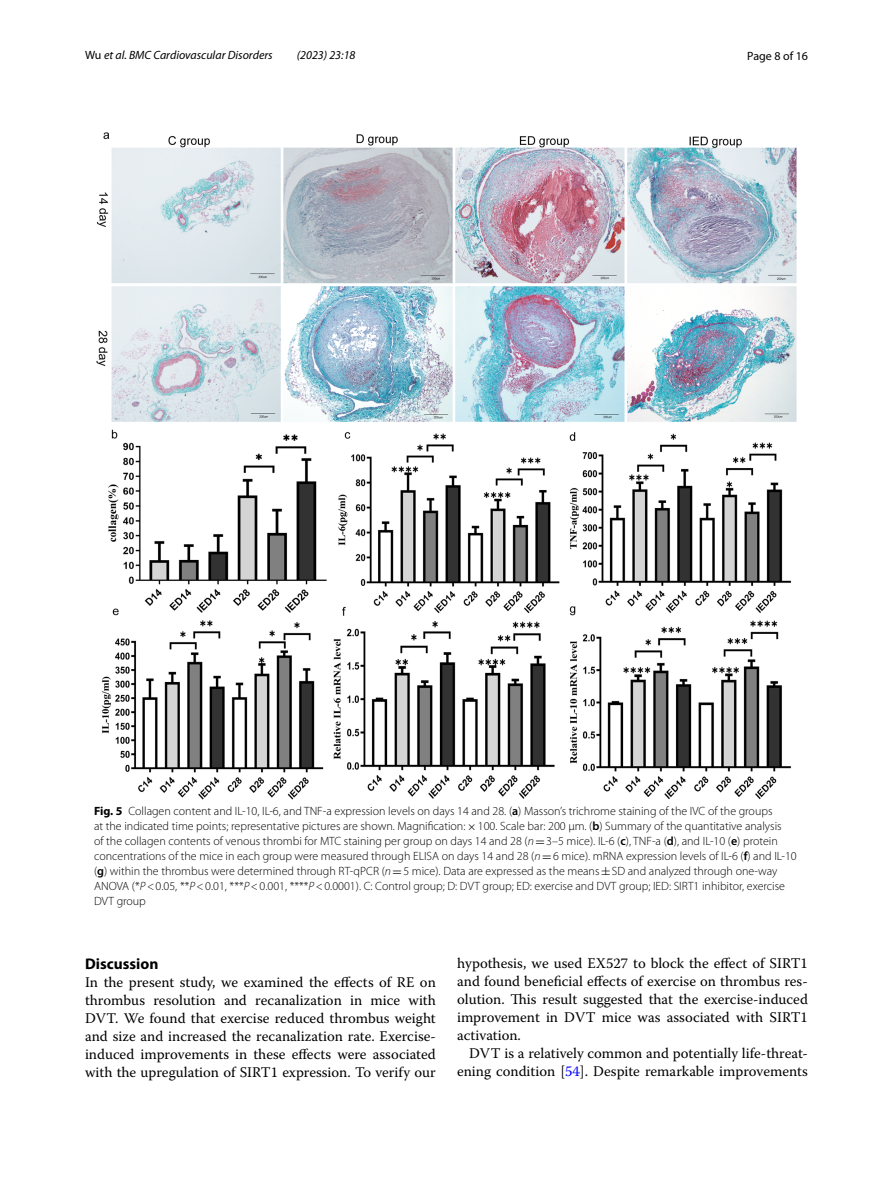
<style>
.page{position:relative;width:893px;height:1187px;background:#fff}
.page>*{position:absolute;margin:0;border:0;box-sizing:border-box;transform-origin:0 0}
.t1{font:700 15.45px "Myriad Pro";color:#000}
.t2{font:14.7px/18px "Warnock Pro";color:#000;text-align:justify}
.t3{font:300 12px/15px "Myriad Pro";color:#000}
.t4{font:italic 12px "Myriad Pro";color:#000}
.t5{font:12px "Myriad Pro";color:#000}
.s1{font-style:normal}
.s2{font-weight:700}
.s3{font-weight:600}
.s4{font-family:"MTSY";font-weight:400}
.s5{font-style:italic}
.s6{color:#00f}
</style>
<div class="page">
<img style="left:96px;top:133px;width:701px;height:666px">
<p class="t4" style="left:85px;top:48px;width:189px"><span class="s1">Wu</span> et al. BMC Cardiovascular Disorders</p>
<p class="t4" style="left:297px;top:48px;width:60px">(2023) 23:18</p>
<p class="t5" style="left:747px;top:48px;width:62px">Page 8 of 16</p>
<p class="t3" style="left:94px;top:803px;width:704px"><span class="s2">Fig. 5</span> Collagen content and IL-10, IL-6, and TNF-a expression levels on days 14 and 28. (<span class="s3">a</span>) Masson’s trichrome staining of the IVC of the groups<br>at the indicated time points; representative pictures are shown. Magnification:<span class="s4">×</span>100. Scale bar: 200 µm. (<span class="s3">b</span>) Summary of the quantitative analysis<br>of the collagen contents of venous thrombi for MTC staining per group on days 14 and 28 (<span class="s5">n</span><span class="s4">=</span>3–5 mice). IL-6 (<span class="s3">c</span>), TNF-a (<span class="s3">d</span>), and IL-10 (<span class="s3">e</span>) protein concentrations of the mice in each group were measured through ELISA on days 14 and 28 (<span class="s5">n</span><span class="s4">=</span>6 mice). mRNA expression levels of IL-6 (<span class="s3">f</span>) and IL-10 (<span class="s3">g</span>) within the thrombus were determined through RT-qPCR (<span class="s5">n</span><span class="s4">=</span>5 mice). Data are expressed as the means<span class="s4">±</span>SD and analyzed through one-way ANOVA (*<span class="s5">P</span>&lt;0.05, **<span class="s5">P</span>&lt;0.01, ***<span class="s5">P</span>&lt;0.001, ****<span class="s5">P</span>&lt;0.0001). C: Control group; D: DVT group; ED: exercise and DVT group; IED: SIRT1 inhibitor, exercise DVT group</p>
<p class="t1" style="left:85px;top:953px;width:75px">Discussion</p>
<p class="t2" style="left:85px;top:972px;width:352px">In the present study, we examined the effects of RE on thrombus resolution and recanalization in mice with DVT. We found that exercise reduced thrombus weight and size and increased the recanalization rate. Exercise&shy;induced improvements in these effects were associated with the upregulation of SIRT1 expression. To verify our</p>
<p class="t2" style="left:457px;top:953px;width:352px">hypothesis, we used EX527 to block the effect of SIRT1 and found beneficial effects of exercise on thrombus res&shy;olution. This result suggested that the exercise-induced improvement in DVT mice was associated with SIRT1 activation.</p>
<p class="t2" style="left:457px;top:1043px;width:352px;text-align:right">DVT is a relatively common and potentially life-threat&shy;ening condition [<span class="s6">54</span>]. Despite remarkable improvements</p>
</div>
